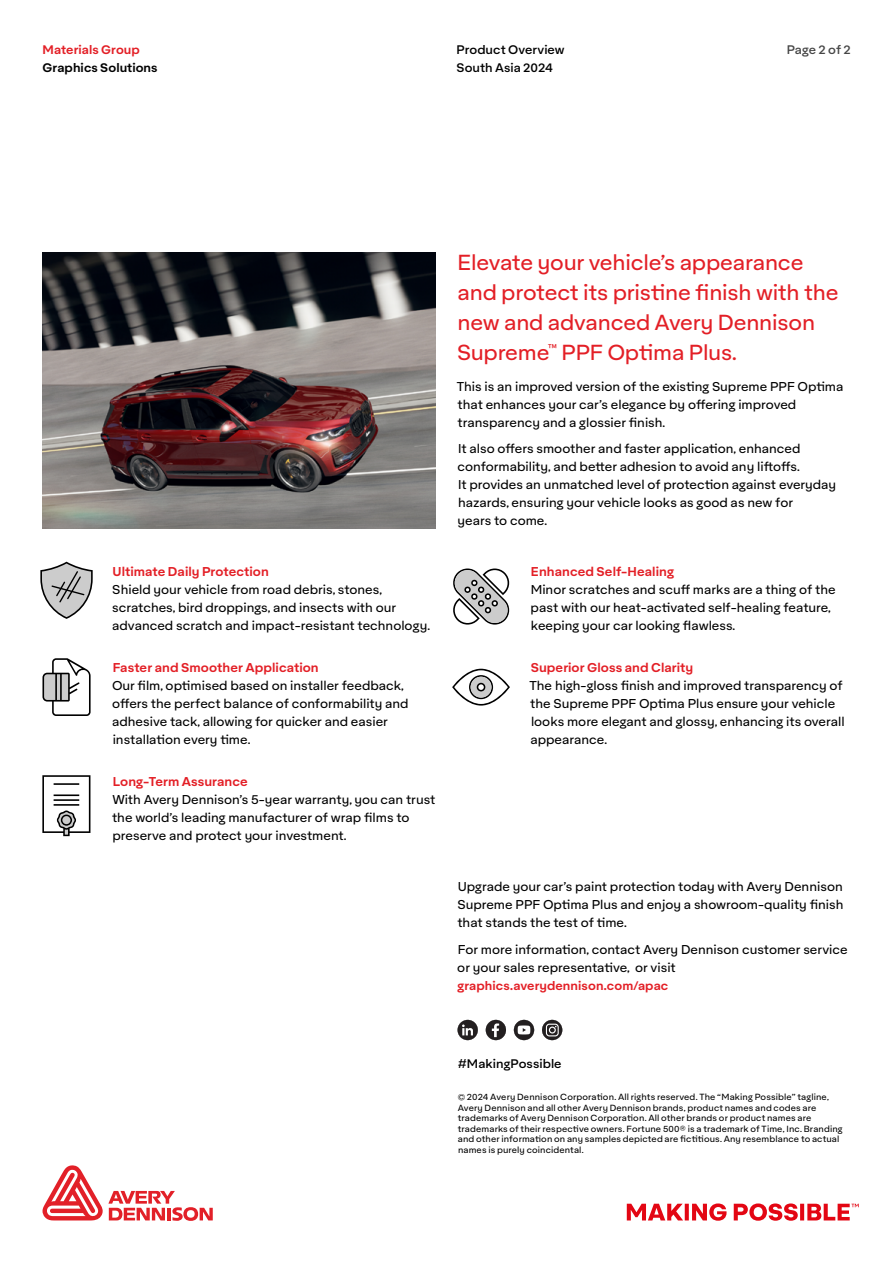
<style>
.page{position:relative;width:893px;height:1263px;background:#fff}
.page>*{position:absolute;margin:0;border:0;box-sizing:border-box;transform-origin:0 0}
.t1{font:21px/30px "Aktifo A";letter-spacing:-.01em;color:#e31f26}
.t2{font:12.3px/18px "Aktifo A";color:#000}
.t3{font:600 12.3px "Aktifo A";letter-spacing:.005em;color:#e31f26}
.t4{font:600 12px "Aktifo A";letter-spacing:.005em;color:#e31f26}
.t5{font:500 12px/18px "Aktifo A";letter-spacing:.005em;color:#000}
.t6{font:600 12px "Aktifo A";letter-spacing:.005em;color:#000}
.t7{font:500 12px "Aktifo A";letter-spacing:-.005em;color:#464646}
.t8{font:8.7px/10.5px "Aktifo A";letter-spacing:.015em;color:#000}
</style>
<div class="page">
<svg style="left:43px;top:1165px;width:170px;height:56px"></svg>
<svg style="left:627px;top:1203px;width:232px;height:18px"></svg>
<svg style="left:514px;top:1020px;width:20px;height:20px"></svg>
<svg style="left:518px;top:1025px;width:12px;height:9px"></svg>
<svg style="left:486px;top:1020px;width:20px;height:20px"></svg>
<svg style="left:542px;top:1020px;width:20px;height:20px"></svg>
<div style="left:458px;top:1020px;width:20px;height:20px;background:#231f20;border-radius:50%"></div>
<svg style="left:462px;top:1024px;width:11px;height:11px"></svg>
<img style="left:43px;top:252px;width:393px;height:276px">
<svg style="left:40px;top:562px;width:53px;height:57px"></svg>
<svg style="left:42px;top:658px;width:49px;height:58px"></svg>
<svg style="left:453px;top:568px;width:57px;height:57px"></svg>
<svg style="left:42px;top:775px;width:48px;height:61px"></svg>
<svg style="left:452px;top:669px;width:58px;height:36px"></svg>
<p class="t4" style="left:43px;top:42px;width:99px">Materials Group</p>
<p class="t6" style="left:43px;top:60px;width:117px">Graphics Solutions</p>
<p class="t5" style="left:457px;top:40px;width:110px">Product Overview<br>South Asia 2024</p>
<p class="t7" style="left:787px;top:42px;width:66px">Page 2 of 2</p>
<p class="t3" style="left:113px;top:563px;width:158px">Ultimate Daily Protection</p>
<p class="t2" style="left:112px;top:580px;width:319px">Shield your vehicle from road debris, stones, scratches, bird droppings, and insects with our advanced scratch and impact-resistant technology.</p>
<p class="t3" style="left:113px;top:659px;width:208px">Faster and Smoother Application</p>
<p class="t2" style="left:112px;top:676px;width:298px">Our film, optimised based on installer feedback, offers the perfect balance of conformability and adhesive tack, allowing for quicker and easier installation every time.</p>
<p class="t3" style="left:113px;top:774px;width:137px">Long-Term Assurance</p>
<p class="t2" style="left:112px;top:791px;width:325px">With Avery Dennison’s 5-year warranty, you can trust the world’s leading manufacturer of wrap films to preserve and protect your investment.</p>
<h1 class="t1" style="left:457px;top:247px;width:383px">Elevate your vehicle’s appearance and protect its pristine finish with the new and advanced Avery Dennison Supreme<sup>™</sup> PPF Optima Plus.</h1>
<p class="t2" style="left:457px;top:377px;width:388px">This is an improved version of the existing Supreme PPF Optima that enhances your car’s elegance by offering improved transparency and a glossier finish.</p>
<p class="t2" style="left:457px;top:440px;width:380px">It also offers smoother and faster application, enhanced conformability, and better adhesion to avoid any liftoffs.<br>It provides an unmatched level of protection against everyday hazards, ensuring your vehicle looks as good as new for<br>years to come.</p>
<p class="t3" style="left:531px;top:564px;width:145px">Enhanced Self-Healing</p>
<p class="t2" style="left:531px;top:581px;width:307px">Minor scratches and scuff marks are a thing of the past with our heat-activated self-healing feature, keeping your car looking flawless.</p>
<p class="t3" style="left:531px;top:659px;width:164px">Superior Gloss and Clarity</p>
<p class="t2" style="left:529px;top:676px;width:317px">The high-gloss finish and improved transparency of the Supreme PPF Optima Plus ensure your vehicle looks more elegant and glossy, enhancing its overall appearance.</p>
<p class="t2" style="left:457px;top:877px;width:388px;text-align:justify">Upgrade your car’s paint protection today with Avery Dennison Supreme PPF Optima Plus and enjoy a showroom-quality finish that stands the test of time.</p>
<p class="t2" style="left:457px;top:940px;width:392px">For more information, contact Avery Dennison customer service or your sales representative, or visit</p>
<p class="t4" style="left:458px;top:978px;width:212px">graphics.averydennison.com/apac</p>
<p class="t5" style="left:458px;top:1054px;width:105px">#MakingPossible</p>
<p class="t8" style="left:458px;top:1092px;width:386px">© 2024 Avery Dennison Corporation. All rights reserved. The “Making Possible” tagline, Avery Dennison and all other Avery Dennison brands, product names and codes are trademarks of Avery Dennison Corporation. All other brands or product names are trademarks of their respective owners. Fortune 500® is a trademark of Time, Inc. Branding and other information on any samples depicted are fictitious. Any resemblance to actual names is purely coincidental.</p>
</div>
